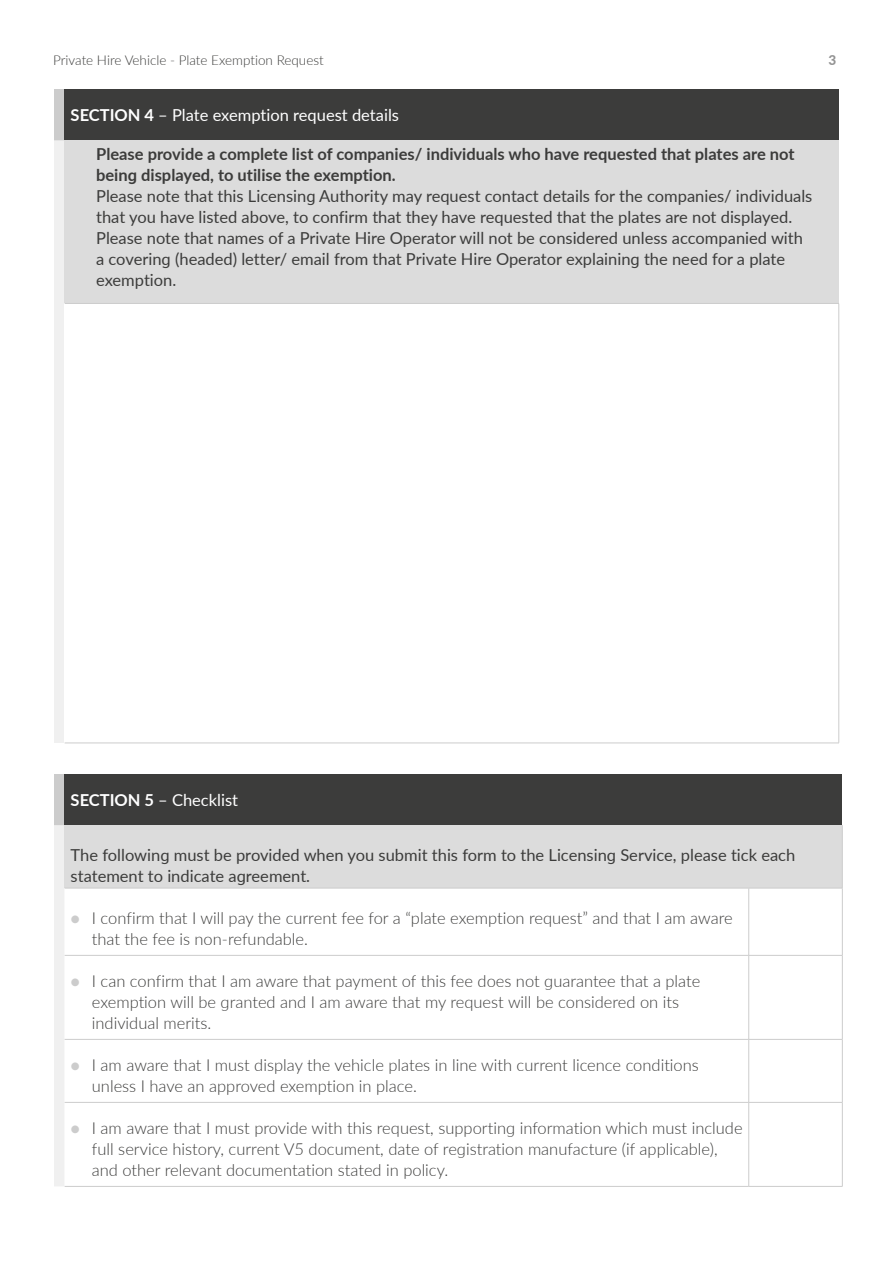
<style>
.page{position:relative;width:893px;height:1263px;background:#fff}
.page>*{position:absolute;margin:0;border:0;box-sizing:border-box;transform-origin:0 0}
.t1{font:300 16.5px/21px "Lato";color:#3c3c3b}
.t2{font:16.5px/21px "Lato";color:#3c3c3b}
.t3{font:700 16.5px/21px "Lato";color:#3c3c3b}
.t4{font:16.5px "Lato";color:#fff}
.t5{font:300 13.5px "Lato";color:#3c3c3b}
.t6{font:800 13.5px "Lato";color:#949494}
.s1{font-weight:700}
.s2{font-weight:800;color:#ccc}
</style>
<div class="page">
<div style="left:54px;top:89px;width:11px;height:51px;background:#ccc"></div>
<div style="left:65px;top:89px;width:774px;height:51px;background:#3c3c3b"></div>
<svg style="left:54px;top:140px;width:11px;height:603px"></svg>
<div style="left:65px;top:140px;width:774px;height:163px;background:#dcdcdc"></div>
<hr style="left:65px;top:303px;width:774px;height:1px;background:#ccc">
<hr style="left:838px;top:304px;width:1px;height:439px;background:#ccc">
<hr style="left:65px;top:743px;width:774px;height:1px;background:#ccc">
<div style="left:54px;top:774px;width:11px;height:51px;background:#ccc"></div>
<div style="left:65px;top:774px;width:777px;height:51px;background:#3c3c3b"></div>
<div style="left:54px;top:825px;width:11px;height:361px;background:#f0f0f0"></div>
<div style="left:65px;top:825px;width:777px;height:63px;background:#dcdcdc"></div>
<hr style="left:842px;top:825px;width:1px;height:63px;background:#ccc">
<hr style="left:65px;top:888px;width:684px;height:1px;background:#ccc">
<hr style="left:749px;top:888px;width:93px;height:1px;background:#ccc">
<hr style="left:748px;top:888px;width:1px;height:67px;background:#ccc">
<hr style="left:842px;top:888px;width:1px;height:67px;background:#ccc">
<hr style="left:65px;top:955px;width:684px;height:1px;background:#ccc">
<hr style="left:749px;top:955px;width:93px;height:1px;background:#ccc">
<hr style="left:748px;top:955px;width:1px;height:84px;background:#ccc">
<hr style="left:842px;top:955px;width:1px;height:84px;background:#ccc">
<hr style="left:65px;top:1039px;width:684px;height:1px;background:#ccc">
<hr style="left:749px;top:1039px;width:93px;height:1px;background:#ccc">
<hr style="left:748px;top:1039px;width:1px;height:63px;background:#ccc">
<hr style="left:842px;top:1039px;width:1px;height:63px;background:#ccc">
<hr style="left:65px;top:1102px;width:684px;height:1px;background:#ccc">
<hr style="left:749px;top:1102px;width:93px;height:1px;background:#ccc">
<hr style="left:748px;top:1102px;width:1px;height:84px;background:#ccc">
<hr style="left:842px;top:1102px;width:1px;height:84px;background:#ccc">
<hr style="left:65px;top:1186px;width:684px;height:1px;background:#ccc">
<hr style="left:749px;top:1186px;width:93px;height:1px;background:#ccc">
<p class="t5" style="left:53px;top:51px;width:272px">Private Hire Vehicle - Plate Exemption Request</p>
<p class="t6" style="left:828px;top:50px;width:9px">3</p>
<p class="t4" style="left:71px;top:104px;width:330px"><span class="s1">SECTION 4</span> – Plate exemption request details</p>
<p class="t3" style="left:96px;top:142px;width:700px">Please provide a complete list of companies/ individuals who have requested that plates are not being displayed, to utilise the exemption.</p>
<p class="t2" style="left:96px;top:184px;width:718px">Please note that this Licensing Authority may request contact details for the companies/ individuals that you have listed above, to confirm that they have requested that the plates are not displayed.<br>Please note that names of a Private Hire Operator will not be considered unless accompanied with a covering (headed) letter/ email from that Private Hire Operator explaining the need for a plate exemption.</p>
<p class="t4" style="left:71px;top:788px;width:169px"><span class="s1">SECTION 5</span> – Checklist</p>
<p class="t2" style="left:71px;top:844px;width:726px">The following must be provided when you submit this form to the Licensing Service, please tick each</p>
<p class="t2" style="left:71px;top:865px;width:241px">statement to indicate agreement.</p>
<p class="t1" style="left:92px;top:907px;width:642px;text-indent:-21px"><span class="s2">•</span> I confirm that I will pay the current fee for a “plate exemption request” and that I am aware that the fee is non-refundable.</p>
<p class="t1" style="left:92px;top:970px;width:610px;text-indent:-21px"><span class="s2">•</span> I can confirm that I am aware that payment of this fee does not guarantee that a plate exemption will be granted and I am aware that my request will be considered on its individual merits.</p>
<p class="t1" style="left:92px;top:1054px;width:609px;text-indent:-21px"><span class="s2">•</span> I am aware that I must display the vehicle plates in line with current licence conditions unless I have an approved exemption in place.</p>
<p class="t1" style="left:92px;top:1117px;width:652px;text-indent:-21px"><span class="s2">•</span> I am aware that I must provide with this request, supporting information which must include full service history, current V5 document, date of registration manufacture (if applicable), and other relevant documentation stated in policy.</p>
</div>
